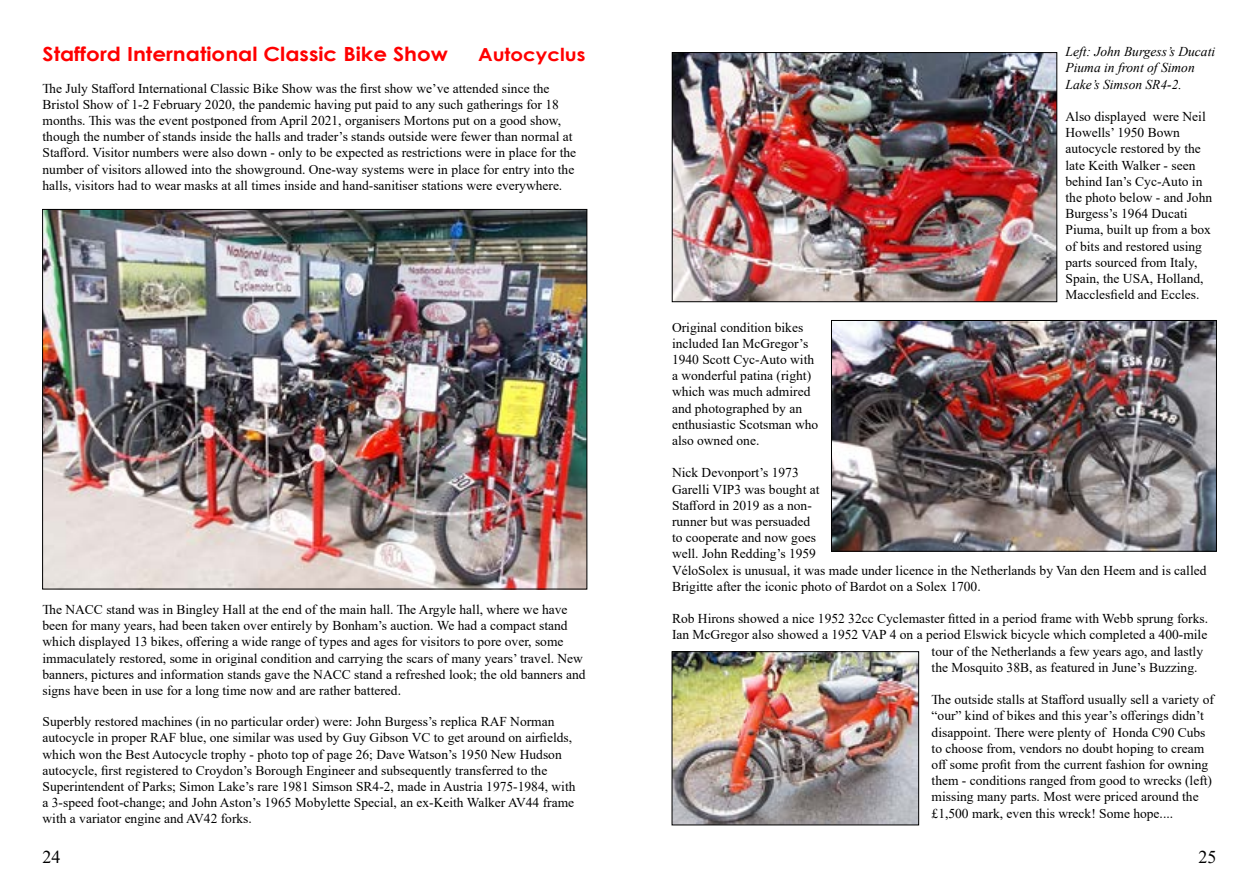
<style>
.page{position:relative;width:1259px;height:893px;background:#fff}
.page>*{position:absolute;margin:0;border:0;box-sizing:border-box;transform-origin:0 0}
.t1{font:700 19.5px "Century Gothic";color:#f00;scale:1.1 1}
.t2{font:700 18px "Century Gothic";color:#f00;scale:1.1 1}
.t3{font:18px "Times New Roman";color:#000}
.t4{font:13.5px/16.2px "Times New Roman";color:#000}
.t5{font:italic 13.5px/16.2px "Times New Roman";color:#000}
</style>
<div class="page">
<img style="left:44px;top:211px;width:541px;height:376px">
<img style="left:674px;top:54px;width:381px;height:246px">
<div style="left:672px;top:52px;width:385px;height:250px;border:1px solid #000"></div>
<img style="left:833px;top:322px;width:381px;height:227px">
<div style="left:831px;top:320px;width:385px;height:231px;border:1px solid #000"></div>
<img style="left:674px;top:653px;width:243px;height:170px">
<div style="left:672px;top:651px;width:247px;height:174px;border:1px solid #000"></div>
<h1 class="t1" style="left:43px;top:40px;width:370px">Stafford International Classic Bike Show</h1>
<h2 class="t2" style="left:478px;top:41px;width:99px">Autocyclus</h2>
<p class="t4" style="left:43px;top:80px;width:535px">The July Stafford International Classic Bike Show was the first show we’ve attended since the Bristol Show of 1-2 February 2020, the pandemic having put paid to any such gatherings for 18 months. This was the event postponed from April 2021, organisers Mortons put on a good show, though the number of stands inside the halls and trader’s stands outside were fewer than normal at Stafford. Visitor numbers were also down - only to be expected as restrictions were in place for the number of visitors allowed into the showground. One-way systems were in place for entry into the halls, visitors had to wear masks at all times inside and hand-sanitiser stations were everywhere.</p>
<p class="t4" style="left:43px;top:601px;width:544px">The NACC stand was in Bingley Hall at the end of the main hall. The Argyle hall, where we have been for many years, had been taken over entirely by Bonham’s auction. We had a compact stand which displayed 13 bikes, offering a wide range of types and ages for visitors to pore over, some immaculately restored, some in original condition and carrying the scars of many years’ travel. New banners, pictures and information stands gave the NACC stand a refreshed look; the old banners and signs have been in use for a long time now and are rather battered.</p>
<p class="t4" style="left:43px;top:713px;width:534px">Superbly restored machines (in no particular order) were: John Burgess’s replica RAF Norman autocycle in proper RAF blue, one similar was used by Guy Gibson VC to get around on airfields, which won the Best Autocycle trophy - photo top of page 26; Dave Watson’s 1950 New Hudson autocycle, first registered to Croydon’s Borough Engineer and subsequently transferred to the Superintendent of Parks; Simon Lake’s rare 1981 Simson SR4-2, made in Austria 1975-1984, with a 3-speed foot-change; and John Aston’s 1965 Mobylette Special, an ex-Keith Walker AV44 frame with a variator engine and AV42 forks.</p>
<p class="t5" style="left:1065px;top:43px;width:151px">Left: John Burgess’s Ducati<br>Piuma in front of Simon<br>Lake’s Simson SR4-2.</p>
<p class="t4" style="left:1065px;top:108px;width:148px">Also displayed were Neil<br>Howells’ 1950 Bown autocycle restored by the late Keith Walker - seen behind Ian’s Cyc-Auto in the photo below - and John<br>Burgess’s 1964 Ducati<br>Piuma, built up from a box of bits and restored using parts sourced from Italy,<br>Spain, the USA, Holland,<br>Macclesfield and Eccles.</p>
<p class="t4" style="left:672px;top:318px;width:148px">Original condition bikes included Ian McGregor’s<br>1940 Scott Cyc-Auto with a wonderful patina (right) which was much admired and photographed by an enthusiastic Scotsman who also owned one.</p>
<p class="t4" style="left:672px;top:464px;width:536px">Nick Devonport’s 1973<br>Garelli VIP3 was bought at<br>Stafford in 2019 as a non-<br>runner but was persuaded<br>to cooperate and now goes<br>well. John Redding’s 1959<br>VéloSolex is unusual, it was made under licence in the Netherlands by Van den Heem and is called Brigitte after the iconic photo of Bardot on a Solex 1700.</p>
<p class="t4" style="left:672px;top:610px;width:537px">Rob Hirons showed a nice 1952 32cc Cyclemaster fitted in a period frame with Webb sprung forks.</p>
<p class="t4" style="left:672px;top:626px;width:537px">Ian McGregor also showed a 1952 VAP 4 on a period Elswick bicycle which completed a 400-mile</p>
<p class="t4" style="left:931px;top:642px;width:273px">tour of the Netherlands a few years ago, and lastly</p>
<p class="t4" style="left:931px;top:659px;width:267px">the Mosquito 38B, as featured in June’s Buzzing.</p>
<p class="t4" style="left:931px;top:691px;width:284px">The outside stalls at Stafford usually sell a variety of “our” kind of bikes and this year’s offerings didn’t disappoint. There were plenty of Honda C90 Cubs to choose from, vendors no doubt hoping to cream off some profit from the current fashion for owning them - conditions ranged from good to wrecks (left) missing many parts. Most were priced around the £1,500 mark, even this wreck! Some hope....</p>
<h2 class="t3" style="left:43px;top:844px;width:19px">24</h2>
<h2 class="t3" style="left:1198px;top:844px;width:19px">25</h2>
</div>
